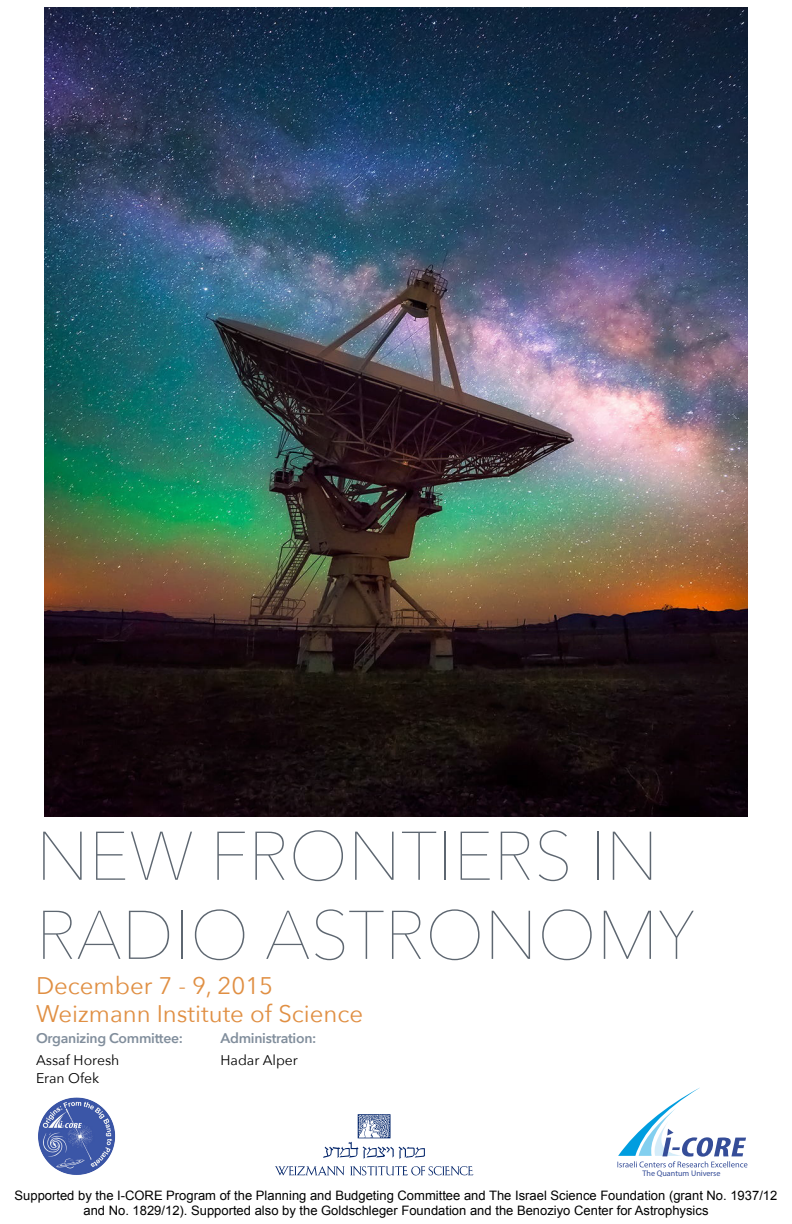
<style>
.page{position:relative;width:792px;height:1224px;background:#fff}
.page>*{position:absolute;margin:0;border:0;box-sizing:border-box;transform-origin:0 0}
.t1{font:200 68px/79.1px "Avenir Next";color:#5e6771}
.t2{font:24px/28.1px "Avenir Next";color:#e08f43}
.t3{font:600 14px "Avenir Next";letter-spacing:-.02em;color:#818e9c}
.t4{font:14px/17.5px "Avenir Next";color:#000}
.t5{font:13px/15px "Arial";color:#000;text-align:center}
.t6{font:8.1px "Myriad Pro";color:#354d98}
</style>
<div class="page">
<img style="left:38px;top:1097px;width:78px;height:78px">
<svg style="left:617px;top:1088px;width:130px;height:79px"></svg>
<svg style="left:323px;top:1114px;width:102px;height:45px"></svg>
<svg style="left:275px;top:1166px;width:69px;height:9px"></svg>
<svg style="left:350px;top:1166px;width:123px;height:10px"></svg>
<img style="left:44px;top:7px;width:704px;height:810px">
<h1 class="t1" style="left:36px;top:812px;width:660px">NEW FRONTIERS IN<br>RADIO ASTRONOMY</h1>
<h2 class="t2" style="left:36px;top:971px;width:329px">December 7 - 9, 2015<br>Weizmann Institute of Science</h2>
<p class="t3" style="left:36px;top:1026px;width:149px">Organizing Committee:</p>
<p class="t4" style="left:36px;top:1051px;width:85px">Assaf Horesh<br>Eran Ofek</p>
<p class="t3" style="left:221px;top:1026px;width:97px">Administration:</p>
<p class="t4" style="left:221px;top:1051px;width:79px">Hadar Alper</p>
<p class="t6" style="left:643px;top:1168px;width:80px">The Quantum Universe</p>
<p class="t5" style="left:15px;top:1188px;width:764px">Supported by the I-CORE Program of the Planning and Budgeting Committee and The Israel Science Foundation (grant No. 1937/12 and No. 1829/12). Supported also by the Goldschleger Foundation and the Benoziyo Center for Astrophysics</p>
</div>
